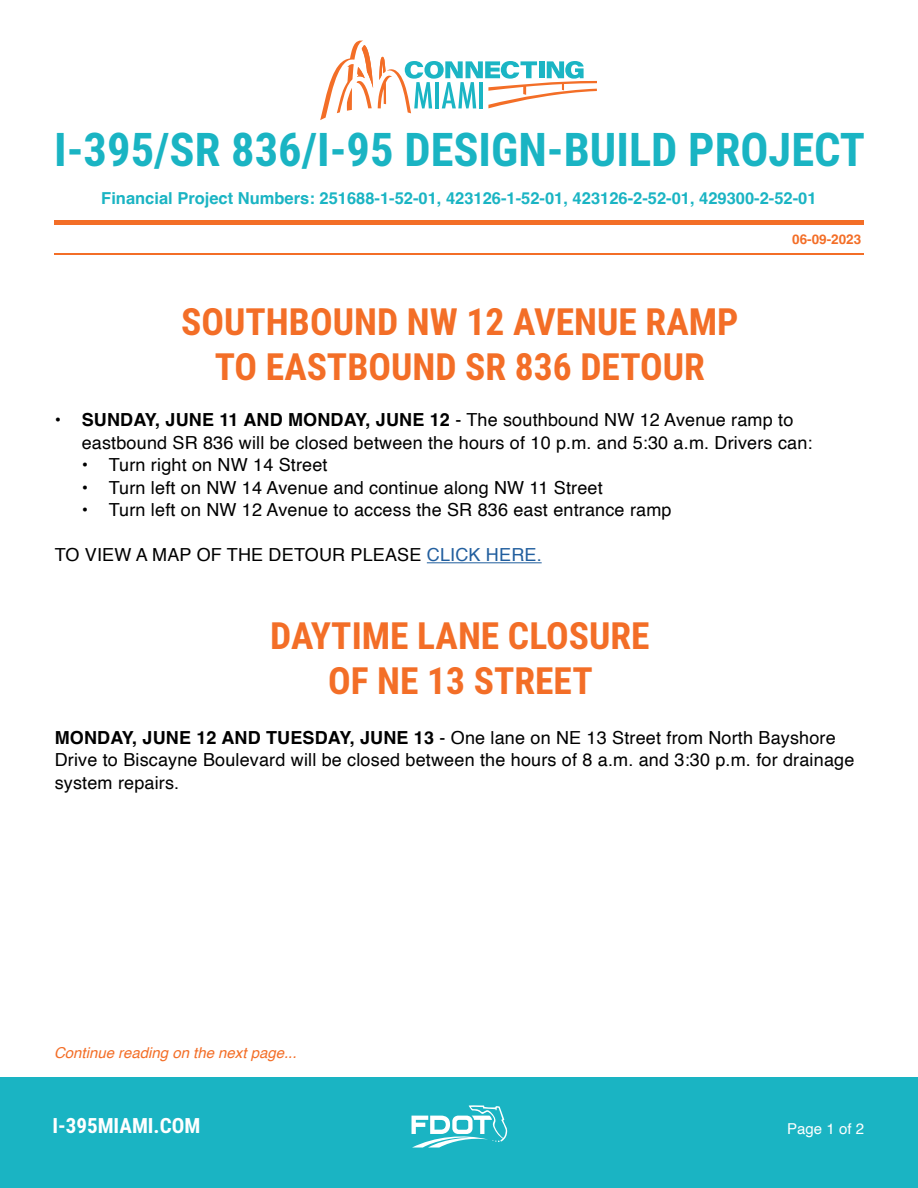
<style>
.page{position:relative;width:918px;height:1188px;background:#fff}
.page>*{position:absolute;margin:0;border:0;box-sizing:border-box;transform-origin:0 0}
.t1{font:700 46.5px "Roboto Condensed";color:#1ab4c3}
.t2{font:700 37.5px/45px "Roboto Condensed";color:#f36e27;text-align:center}
.t3{font:700 21px "Roboto Condensed";color:#fff}
.t4{font:18px/22.5px "Helvetica";letter-spacing:.01em;color:#000}
.t5{font:700 16.5px "Helvetica";color:#1ab4c3}
.t6{font:italic 15px "Helvetica";color:#f36e27}
.t7{font:15px "Helvetica";color:#fff}
.t8{font:700 13.5px "Helvetica";color:#f36e27}
.s1{font-weight:700}
.s2{color:#215e9e}
</style>
<div class="page">
<div style="left:0;top:1077px;width:918px;height:111px;background:#1ab4c3"></div>
<svg style="left:412px;top:1105px;width:95px;height:43px"></svg>
<svg style="left:320px;top:41px;width:277px;height:79px"></svg>
<hr style="left:54px;top:220px;width:810px;height:4px;background:#f36e27">
<hr style="left:54px;top:253px;width:810px;height:1px;background:#f36e27">
<hr style="left:427px;top:562px;width:115px;height:1px;background:#215e9e">
<h1 class="t1" style="left:54px;top:117px;width:813px">I-395/SR 836/I-95 DESIGN-BUILD PROJECT</h1>
<p class="t5" style="left:101px;top:188px;width:717px">Financial Project Numbers: 251688-1-52-01, 423126-1-52-01, 423126-2-52-01, 429300-2-52-01</p>
<h2 class="t2" style="left:181px;top:298px;width:559px">SOUTHBOUND NW 12 AVENUE RAMP<br>TO EASTBOUND SR 836 DETOUR</h2>
<p class="t8" style="left:792px;top:231px;width:71px">06-09-2023</p>
<p class="t4" style="left:82px;top:409px;width:732px;text-indent:-27px"><span class="s1">• SUNDAY, JUNE 11 AND MONDAY, JUNE 12</span> - The southbound NW 12 Avenue ramp to eastbound SR 836 will be closed between the hours of 10 p.m. and 5:30 a.m. Drivers can:</p>
<p class="t4" style="left:82px;top:454px;width:247px">• Turn right on NW 14 Street</p>
<p class="t4" style="left:82px;top:477px;width:523px">• Turn left on NW 14 Avenue and continue along NW 11 Street</p>
<p class="t4" style="left:82px;top:499px;width:591px">• Turn left on NW 12 Avenue to access the SR 836 east entrance ramp</p>
<p class="t4" style="left:55px;top:544px;width:488px">TO VIEW A MAP OF THE DETOUR PLEASE <span class="s2">CLICK HERE.</span></p>
<h2 class="t2" style="left:270px;top:612px;width:381px">DAYTIME LANE CLOSURE<br>OF NE 13 STREET</h2>
<p class="t4" style="left:55px;top:727px;width:801px"><span class="s1">MONDAY, JUNE 12 AND TUESDAY, JUNE 13</span> - One lane on NE 13 Street from North Bayshore<br>Drive to Biscayne Boulevard will be closed between the hours of 8 a.m. and 3:30 p.m. for drainage system repairs.</p>
<p class="t6" style="left:54px;top:1041px;width:244px">Continue reading on the next page...</p>
<p class="t3" style="left:52px;top:1111px;width:149px">I-395MIAMI.COM</p>
<p class="t7" style="left:787px;top:1117px;width:78px">Page 1 of 2</p>
</div>
